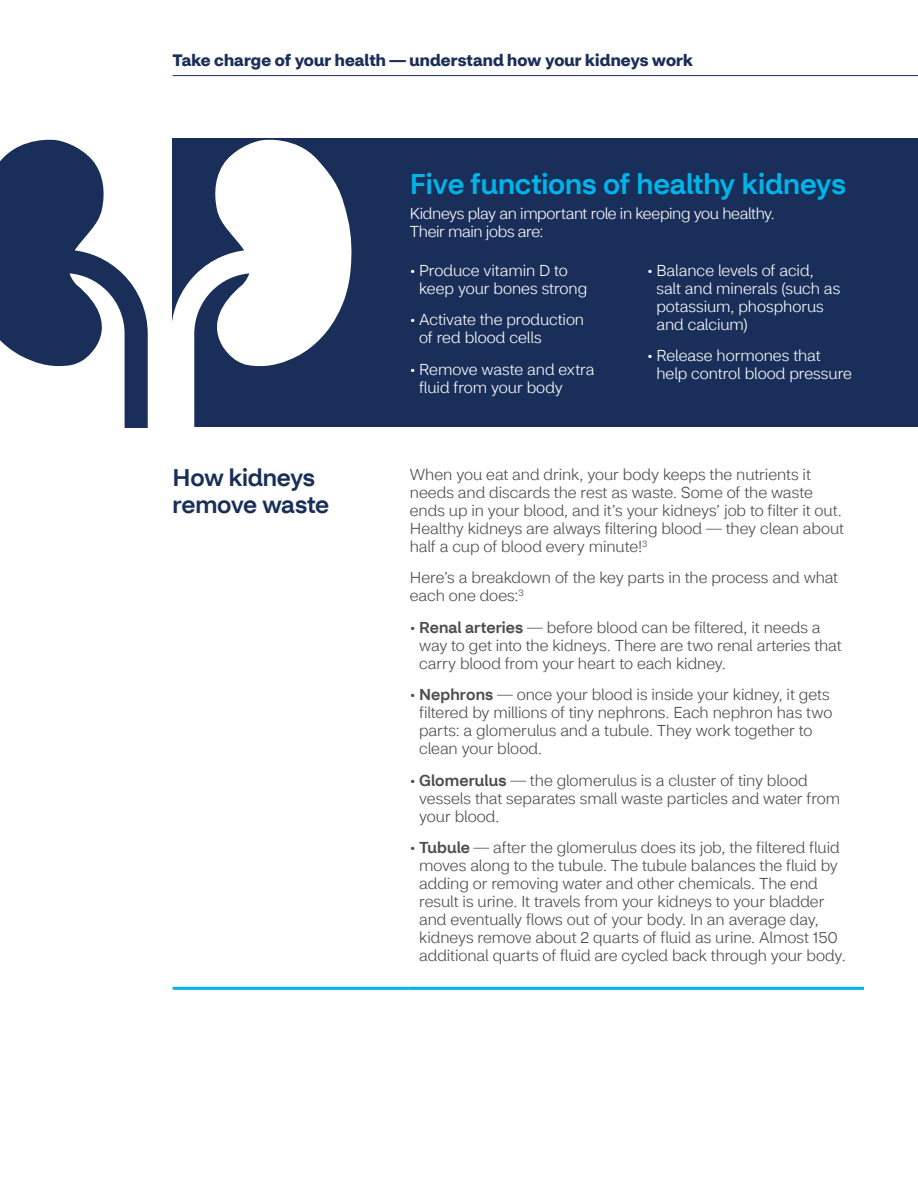
<style>
.page{position:relative;width:918px;height:1188px;background:#fff}
.page>*{position:absolute;margin:0;border:0;box-sizing:border-box;transform-origin:0 0}
.t1{font:500 28.5px "CVS Health Sans";color:#00b3e9}
.t2{font:500 24px/27px "CVS Health Sans";letter-spacing:-.015em;color:#192e58}
.t3{font:700 16.5px "CVS Health Sans";letter-spacing:.005em;color:#192e58}
.t4{font:300 15.75px/18px "CVS Health Sans";letter-spacing:-.005em;color:#4b4c4d}
.t5{font:300 15.75px/18px "CVS Health Sans";letter-spacing:-.005em;color:#fff}
.t6{font:300 15.75px/18px "CVS Health Sans";letter-spacing:-.025em;color:#fff}
.s1{font-weight:500}
</style>
<div class="page">
<div style="left:173px;top:138px;width:745px;height:289px;background:#192e58"></div>
<hr style="left:173px;top:75px;width:745px;height:1px;background:#192e58">
<hr style="left:173px;top:987px;width:237px;height:3px;background:#00b3e9">
<hr style="left:410px;top:987px;width:454px;height:3px;background:#00b3e9">
<svg style="left:172px;top:138px;width:180px;height:289px;fill:#fff"></svg>
<svg style="left:0;top:139px;width:148px;height:289px"></svg>
<p class="t3" style="left:173px;top:50px;width:522px">Take charge of your health — understand how your kidneys work</p>
<h2 class="t1" style="left:410px;top:166px;width:438px">Five functions of healthy kidneys</h2>
<p class="t6" style="left:410px;top:204px;width:367px">Kidneys play an important role in keeping you healthy.<br>Their main jobs are:</p>
<p class="t5" style="left:419px;top:261px;width:170px;text-indent:-9px">• Produce vitamin D to keep your bones strong</p>
<p class="t5" style="left:419px;top:311px;width:167px;text-indent:-9px">• Activate the production of red blood cells</p>
<p class="t5" style="left:419px;top:360px;width:177px;text-indent:-9px">• Remove waste and extra fluid from your body</p>
<p class="t5" style="left:656px;top:261px;width:185px;text-indent:-9px">• Balance levels of acid, salt and minerals (such as potassium, phosphorus and calcium)</p>
<p class="t5" style="left:656px;top:347px;width:197px;text-indent:-9px">• Release hormones that help control blood pressure</p>
<h3 class="t2" style="left:173px;top:464px;width:158px">How kidneys remove waste</h3>
<p class="t4" style="left:410px;top:465px;width:436px">When you eat and drink, your body keeps the nutrients it needs and discards the rest as waste. Some of the waste ends up in your blood, and it’s your kidneys’ job to filter it out.<br>Healthy kidneys are always filtering blood — they clean about half a cup of blood every minute!<sup>3</sup></p>
<p class="t4" style="left:410px;top:569px;width:430px">Here’s a breakdown of the key parts in the process and what each one does:<sup>3</sup></p>
<p class="t4" style="left:419px;top:618px;width:424px;text-indent:-9px">• <span class="s1">Renal arteries</span> — before blood can be filtered, it needs a way to get into the kidneys. There are two renal arteries that carry blood from your heart to each kidney.</p>
<p class="t4" style="left:419px;top:686px;width:415px;text-indent:-9px">• <span class="s1">Nephrons</span> — once your blood is inside your kidney, it gets filtered by millions of tiny nephrons. Each nephron has two parts: a glomerulus and a tubule. They work together to clean your blood.</p>
<p class="t4" style="left:419px;top:771px;width:423px;text-indent:-9px">• <span class="s1">Glomerulus</span> — the glomerulus is a cluster of tiny blood vessels that separates small waste particles and water from your blood.</p>
<p class="t4" style="left:419px;top:839px;width:428px;text-indent:-9px">• <span class="s1">Tubule</span> — after the glomerulus does its job, the filtered fluid moves along to the tubule. The tubule balances the fluid by adding or removing water and other chemicals. The end result is urine. It travels from your kidneys to your bladder and eventually flows out of your body. In an average day, kidneys remove about 2 quarts of fluid as urine. Almost 150 additional quarts of fluid are cycled back through your body.</p>
</div>
